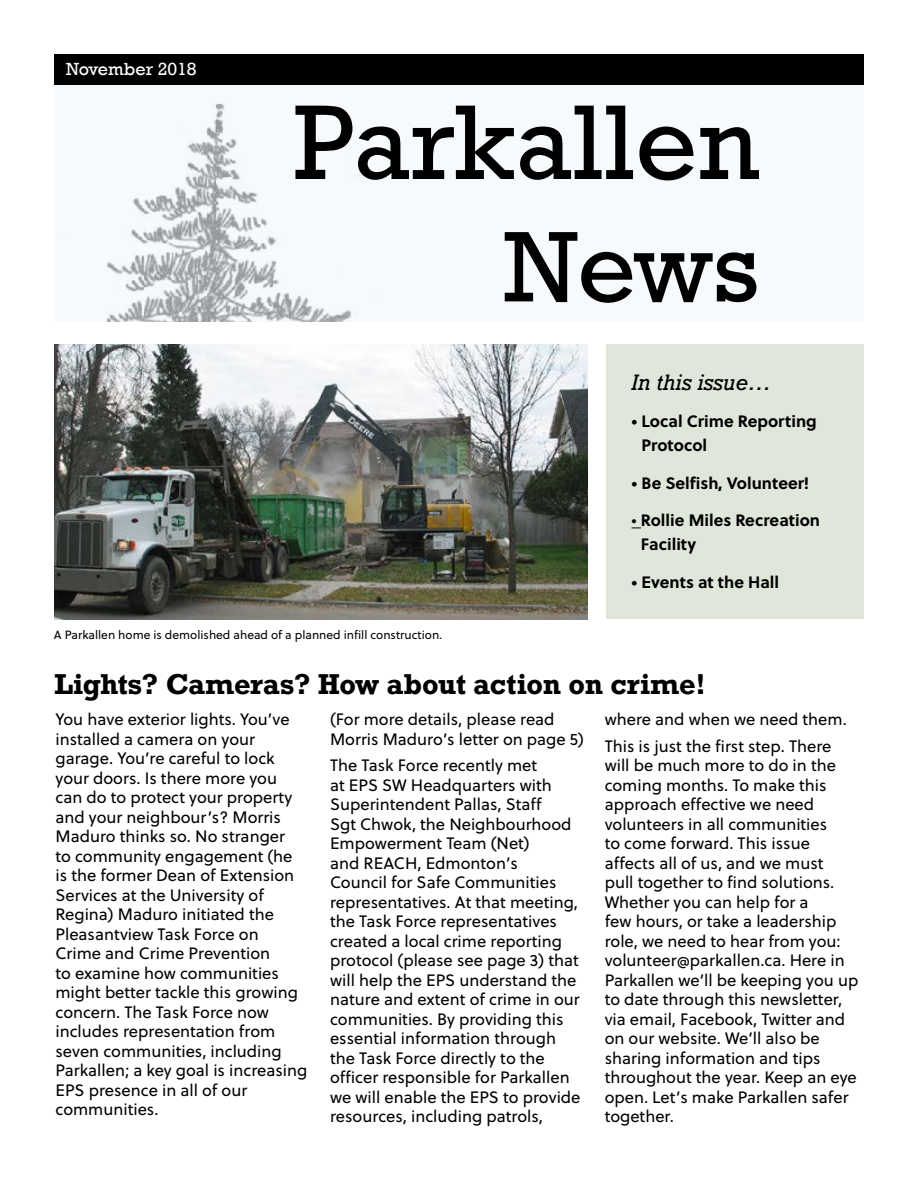
<style>
.page{position:relative;width:918px;height:1188px;background:#fff}
.page>*{position:absolute;margin:0;border:0;box-sizing:border-box;transform-origin:0 0}
.t1{font:108px "Rockwell";color:#000}
.t2{font:102px "Rockwell";color:#000}
.t3{font:700 27px "Rockwell";letter-spacing:-.01em;color:#000}
.t4{font:italic 21px "Rockwell";color:#000}
.t5{font:18px "Rockwell";color:#fff}
.t6{font:16.5px/19.5px "Soleil";color:#000}
.t7{font:700 16.5px/24px "Soleil";color:#000}
.t8{font:12px "Soleil";color:#000}
.s1{font-weight:400}
</style>
<div class="page">
<div style="left:54px;top:54px;width:810px;height:268px;background:#f6fafd"></div>
<img style="left:107px;top:103px;width:253px;height:219px">
<div style="left:54px;top:54px;width:810px;height:31px;background:#000"></div>
<div style="left:606px;top:344px;width:258px;height:275px;background:#e1e6da"></div>
<img style="left:54px;top:344px;width:534px;height:275px">
<p class="t5" style="left:66px;top:59px;width:132px">November 2018</p>
<h1 class="t1" style="left:293px;top:80px;width:468px">Parkallen</h1>
<h2 class="t2" style="left:504px;top:208px;width:257px">News</h2>
<p class="t4" style="left:632px;top:369px;width:141px">In this issue…</p>
<p class="t7" style="left:642px;top:409px;width:177px;text-indent:-10px">• Local Crime Reporting<br>Protocol</p>
<p class="t7" style="left:632px;top:470px;width:179px">• Be Selfish, Volunteer!</p>
<p class="t7" style="left:641px;top:508px;width:181px;text-indent:-9px"><span class="s1">•</span> Rollie Miles Recreation<br>Facility</p>
<p class="t7" style="left:632px;top:569px;width:149px">• Events at the Hall</p>
<p class="t8" style="left:54px;top:626px;width:390px">A Parkallen home is demolished ahead of a planned infill construction.</p>
<h3 class="t3" style="left:55px;top:666px;width:653px">Lights? Cameras? How about action on crime!</h3>
<p class="t6" style="left:56px;top:709px;width:253px">You have exterior lights. You’ve installed a camera on your garage. You’re careful to lock your doors. Is there more you can do to protect your property and your neighbour’s? Morris<br>Maduro thinks so. No stranger<br>to community engagement (he is the former Dean of Extension<br>Services at the University of<br>Regina) Maduro initiated the<br>Pleasantview Task Force on<br>Crime and Crime Prevention<br>to examine how communities might better tackle this growing concern. The Task Force now includes representation from seven communities, including<br>Parkallen; a key goal is increasing<br>EPS presence in all of our communities.</p>
<p class="t6" style="left:330px;top:709px;width:255px">(For more details, please read<br>Morris Maduro’s letter on page 5)</p>
<p class="t6" style="left:330px;top:755px;width:252px">The Task Force recently met<br>at EPS SW Headquarters with<br>Superintendent Pallas, Staff<br>Sgt Chwok, the Neighbourhood<br>Empowerment Team (Net)<br>and REACH, Edmonton’s<br>Council for Safe Communities representatives. At that meeting, the Task Force representatives created a local crime reporting protocol (please see page 3) that will help the EPS understand the nature and extent of crime in our communities. By providing this essential information through the Task Force directly to the officer responsible for Parkallen we will enable the EPS to provide resources, including patrols,</p>
<p class="t6" style="left:605px;top:706px;width:244px;line-height:26.2px">where and when we need them.<br>This is just the first step. There</p>
<p class="t6" style="left:605px;top:755px;width:255px">will be much more to do in the coming months. To make this approach effective we need volunteers in all communities<br>to come forward. This issue affects all of us, and we must<br>pull together to find solutions.<br>Whether you can help for a<br>few hours, or take a leadership role, we need to hear from you: volunteer@parkallen.ca. Here in<br>Parkallen we’ll be keeping you up to date through this newsletter, via email, Facebook, Twitter and on our website. We’ll also be sharing information and tips throughout the year. Keep an eye open. Let’s make Parkallen safer together.</p>
</div>
